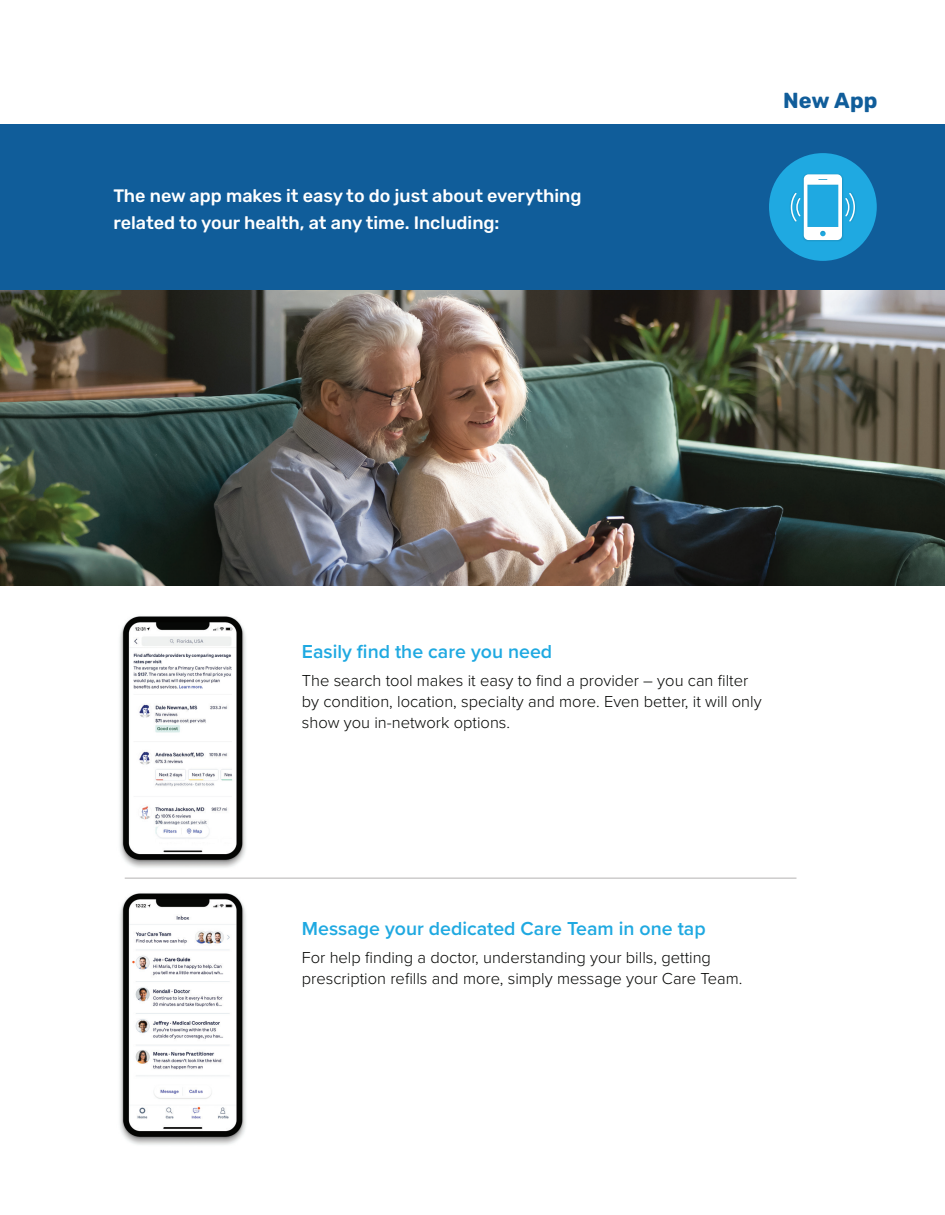
<style>
.page{position:relative;width:945px;height:1215px;background:#fff}
.page>*{position:absolute;margin:0;border:0;box-sizing:border-box;transform-origin:0 0}
.t1{font:700 21.75px "Rubik";color:#105d9a}
.t2{font:600 19.5px "Proxima Nova";color:#1fa9e1}
.t3{font:500 18px/27px "Rubik";color:#fff}
.t4{font:300 16.5px/21px "Proxima Nova";color:#040503}
</style>
<div class="page">
<div style="left:0;top:124px;width:945px;height:166px;background:#105d9a"></div>
<div style="left:769px;top:153px;width:108px;height:108px;background:#1fa9e1;border-radius:50%"></div>
<svg style="left:790px;top:174px;width:66px;height:66px"></svg>
<img style="left:119px;top:616px;width:127px;height:252px">
<img style="left:119px;top:893px;width:127px;height:252px">
<hr style="left:125px;top:878px;width:671px;height:1px;background:#b5b2b2">
<img style="left:0;top:290px;width:945px;height:296px">
<p class="t3" style="left:113px;top:183px;width:470px">The new app makes it easy to do just about everything related to your health, at any time. Including:</p>
<p class="t1" style="left:783px;top:88px;width:96px">New App</p>
<p class="t2" style="left:302px;top:637px;width:252px">Easily find the care you need</p>
<p class="t4" style="left:302px;top:669px;width:461px">The search tool makes it easy to find a provider – you can filter by condition, location, specialty and more. Even better, it will only show you in-network options.</p>
<p class="t2" style="left:302px;top:914px;width:405px">Message your dedicated Care Team in one tap</p>
<p class="t4" style="left:302px;top:946px;width:442px">For help finding a doctor, understanding your bills, getting prescription refills and more, simply message your Care Team.</p>
</div>
